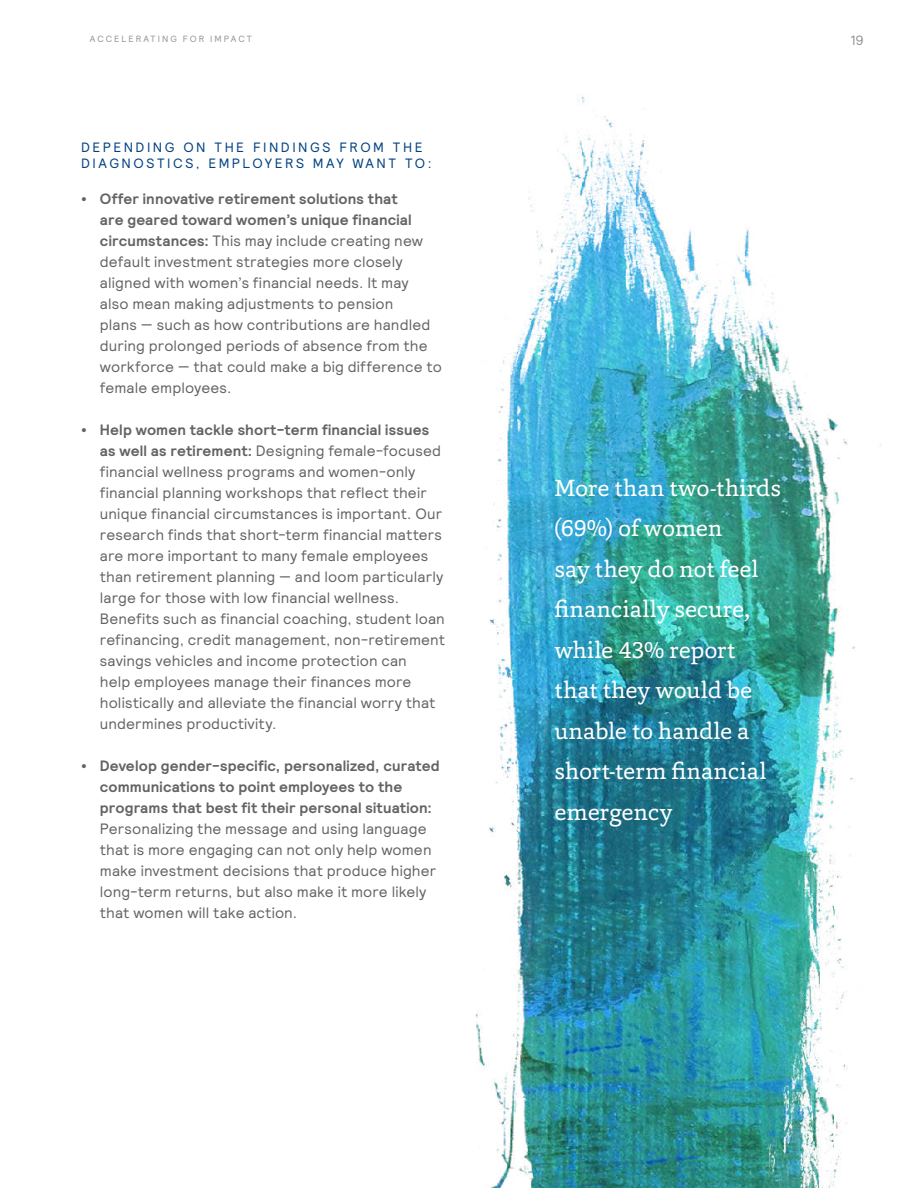
<style>
.page{position:relative;width:918px;height:1188px;background:#fff}
.page>*{position:absolute;margin:0;border:0;box-sizing:border-box;transform-origin:0 0}
.t1{font:24px/40.5px "Capita";letter-spacing:-.005em;color:#fff}
.t2{font:15px/21px "Relative";letter-spacing:.01em;color:#636366}
.t3{font:700 15px/21px "Relative";letter-spacing:.01em;color:#636366}
.t4{font:13.5px/16.2px "Relative";letter-spacing:.19em;color:#014181}
.t5{font:13.5px "Relative";color:#939598}
.t6{font:9px "Relative";letter-spacing:.22em;color:#939598}
.s1{font-weight:700}
</style>
<div class="page">
<img style="left:476px;top:94px;width:405px;height:1094px">
<p class="t6" style="left:90px;top:33px;width:163px">ACCELERATING FOR IMPACT</p>
<p class="t5" style="left:850px;top:32px;width:15px">19</p>
<p class="t4" style="left:81px;top:139px;width:352px">DEPENDING ON THE FINDINGS FROM THE<br>DIAGNOSTICS, EMPLOYERS MAY WANT TO:</p>
<p class="t2" style="left:100px;top:188px;width:344px;text-indent:-19px"><span class="s1">• Offer innovative retirement solutions that<br>are geared toward women’s unique financial circumstances:</span> This may include creating new default investment strategies more closely aligned with women’s financial needs. It may<br>also mean making adjustments to pension<br>plans — such as how contributions are handled during prolonged periods of absence from the workforce — that could make a big difference to female employees.</p>
<p class="t2" style="left:100px;top:419px;width:347px;text-indent:-19px"><span class="s1">• Help women tackle short-term financial issues as well as retirement:</span> Designing female-focused financial wellness programs and women-only financial planning workshops that reflect their unique financial circumstances is important. Our research finds that short-term financial matters are more important to many female employees than retirement planning — and loom particularly large for those with low financial wellness.<br>Benefits such as financial coaching, student loan refinancing, credit management, non-retirement savings vehicles and income protection can<br>help employees manage their finances more holistically and alleviate the financial worry that undermines productivity.</p>
<p class="t3" style="left:100px;top:755px;width:341px;text-indent:-19px">• Develop gender-specific, personalized, curated communications to point employees to the programs that best fit their personal situation:</p>
<p class="t2" style="left:100px;top:818px;width:338px">Personalizing the message and using language that is more engaging can not only help women make investment decisions that produce higher long-term returns, but also make it more likely that women will take action.</p>
<h1 class="t1" style="left:555px;top:467px;width:228px">More than two-thirds (69%) of women<br>say they do not feel financially secure, while 43% report that they would be unable to handle a short-term financial emergency</h1>
</div>
